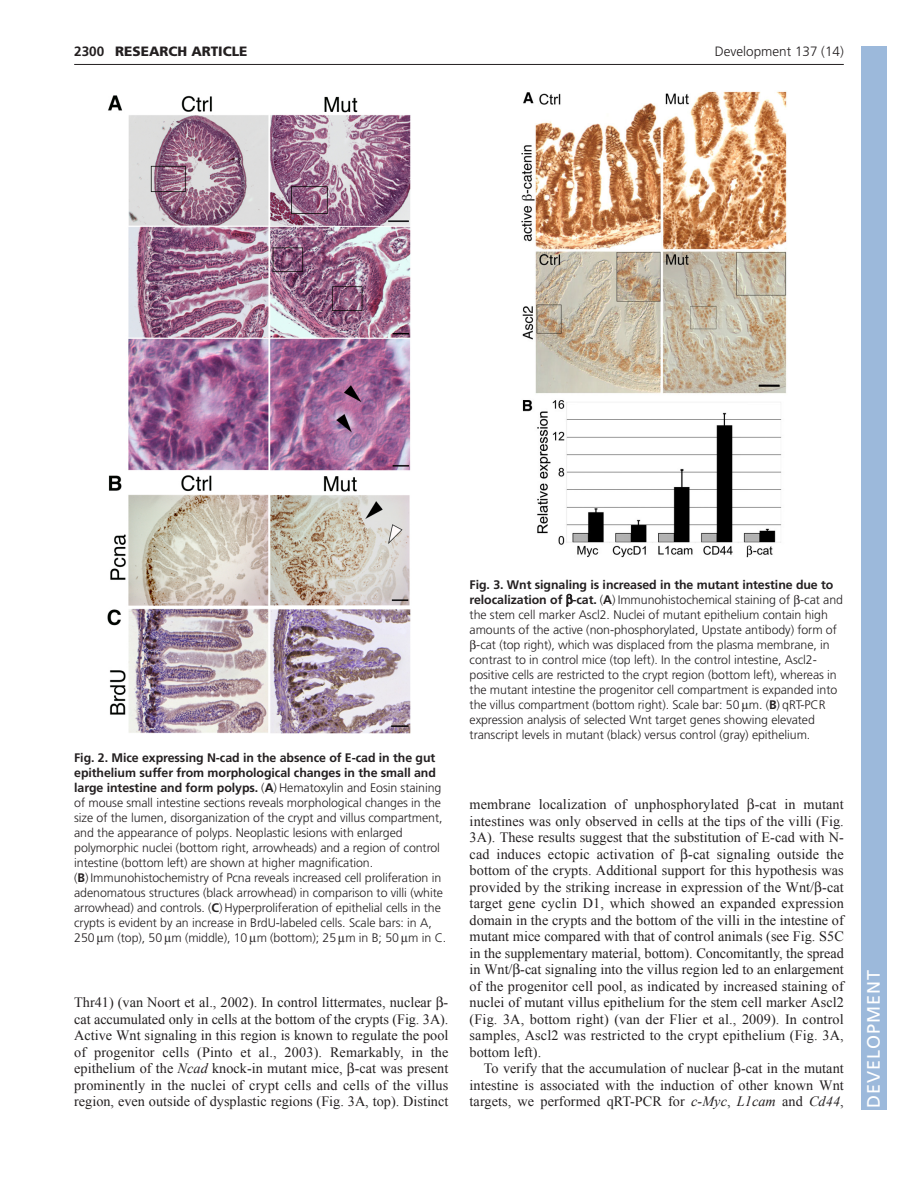
<style>
.page{position:relative;width:918px;height:1188px;background:#fff}
.page>*{position:absolute;margin:0;border:0;box-sizing:border-box;transform-origin:0 0}
.t1{font:18px "Frutiger LT Std";letter-spacing:.055em;color:#fff}
.t2{font:14.25px/16.5px "Times New Roman";letter-spacing:.005em;color:#231f20;text-align:justify}
.t3{font:300 13.5px "Frutiger LT Std";color:#231f20}
.t4{font:900 13.5px "Frutiger LT Std";color:#231f20}
.t5{font:700 13.5px "Frutiger LT Std";color:#231f20}
.t6{font:300 12.3px/15px "Frutiger LT Std";letter-spacing:-.005em;color:#231f20}
.t7{font:700 12.3px "Frutiger LT Std";letter-spacing:-.005em;color:#231f20}
.s1{font-weight:700}
.s2{font-style:italic}
</style>
<div class="page">
<hr style="left:74px;top:64px;width:770px;height:1px;background:#231f20">
<img style="left:521px;top:91px;width:266px;height:467px">
<img style="left:107px;top:95px;width:304px;height:639px">
<div style="left:861px;top:46px;width:25px;height:1064px;background:#9cb9db"></div>
<p class="t5" style="left:74px;top:46px;width:32px">2300</p>
<p class="t4" style="left:115px;top:46px;width:134px">RESEARCH ARTICLE</p>
<p class="t3" style="left:715px;top:46px;width:131px">Development 137 (14)</p>
<p class="t6" style="left:74px;top:751px;width:374px"><span class="s1">Fig. 2. Mice expressing N-cad in the absence of E-cad in the gut epithelium suffer from morphological changes in the small and large intestine and form polyps.</span> (<span class="s1">A</span>) Hematoxylin and Eosin staining of mouse small intestine sections reveals morphological changes in the size of the lumen, disorganization of the crypt and villus compartment, and the appearance of polyps. Neoplastic lesions with enlarged polymorphic nuclei (bottom right, arrowheads) and a region of control intestine (bottom left) are shown at higher magnification.<br>(<span class="s1">B</span>) Immunohistochemistry of Pcna reveals increased cell proliferation in adenomatous structures (black arrowhead) in comparison to villi (white arrowhead) and controls. (<span class="s1">C</span>) Hyperproliferation of epithelial cells in the crypts is evident by an increase in BrdU-labeled cells. Scale bars: in A, 250 m (top), 50 m (middle), 10 m (bottom); 25 m in B; 50 m in C.</p>
<p class="t2" style="left:74px;top:994px;width:376px">Thr41) (van Noort et al., 2002). In control littermates, nuclear - cat accumulated only in cells at the bottom of the crypts (Fig. 3A).<br>Active Wnt signaling in this region is known to regulate the pool of progenitor cells (Pinto et al., 2003). Remarkably, in the epithelium of the <span class="s2">Ncad</span> knock-in mutant mice, -cat was present prominently in the nuclei of crypt cells and cells of the villus region, even outside of dysplastic regions (Fig. 3A, top). Distinct</p>
<p class="t7" style="left:470px;top:579px;width:365px">Fig. 3. Wnt signaling is increased in the mutant intestine due to</p>
<p class="t6" style="left:470px;top:593px;width:375px"><span class="s1">relocalization of -cat.</span> (<span class="s1">A</span>) Immunohistochemical staining of -cat and</p>
<p class="t6" style="left:470px;top:608px;width:360px">the stem cell marker Ascl2. Nuclei of mutant epithelium contain high</p>
<p class="t6" style="left:470px;top:623px;width:369px">amounts of the active (non-phosphorylated, Upstate antibody) form of</p>
<p class="t6" style="left:476px;top:638px;width:355px">-cat (top right), which was displaced from the plasma membrane, in</p>
<p class="t6" style="left:470px;top:653px;width:349px">contrast to in control mice (top left). In the control intestine, Ascl2-</p>
<p class="t6" style="left:470px;top:668px;width:369px">positive cells are restricted to the crypt region (bottom left), whereas in</p>
<p class="t6" style="left:470px;top:683px;width:369px">the mutant intestine the progenitor cell compartment is expanded into</p>
<p class="t6" style="left:470px;top:698px;width:358px">the villus compartment (bottom right). Scale bar: 50 m. (<span class="s1">B</span>) qRT-PCR</p>
<p class="t6" style="left:470px;top:713px;width:347px">expression analysis of selected Wnt target genes showing elevated</p>
<p class="t6" style="left:470px;top:728px;width:342px">transcript levels in mutant (black) versus control (gray) epithelium.</p>
<p class="t2" style="left:470px;top:796px;width:376px">membrane localization of unphosphorylated -cat in mutant intestines was only observed in cells at the tips of the villi (Fig.<br>3A). These results suggest that the substitution of E-cad with N&shy;cad induces ectopic activation of -cat signaling outside the bottom of the crypts. Additional support for this hypothesis was provided by the striking increase in expression of the Wnt/ -cat target gene cyclin D1, which showed an expanded expression domain in the crypts and the bottom of the villi in the intestine of mutant mice compared with that of control animals (see Fig. S5C in the supplementary material, bottom). Concomitantly, the spread in Wnt/ -cat signaling into the villus region led to an enlargement of the progenitor cell pool, as indicated by increased staining of nuclei of mutant villus epithelium for the stem cell marker Ascl2 (Fig. 3A, bottom right) (van der Flier et al., 2009). In control samples, Ascl2 was restricted to the crypt epithelium (Fig. 3A, bottom left).</p>
<p class="t2" style="left:470px;top:1060px;width:376px;text-indent:14px">To verify that the accumulation of nuclear -cat in the mutant intestine is associated with the induction of other known Wnt targets, we performed qRT-PCR for <span class="s2">c-Myc</span>, <span class="s2">L1cam</span> and <span class="s2">Cd44</span>,</p>
<p class="t1" style="left:863px;top:1108px;width:140px;rotate:-90deg">DEVELOPMENT</p>
</div>
